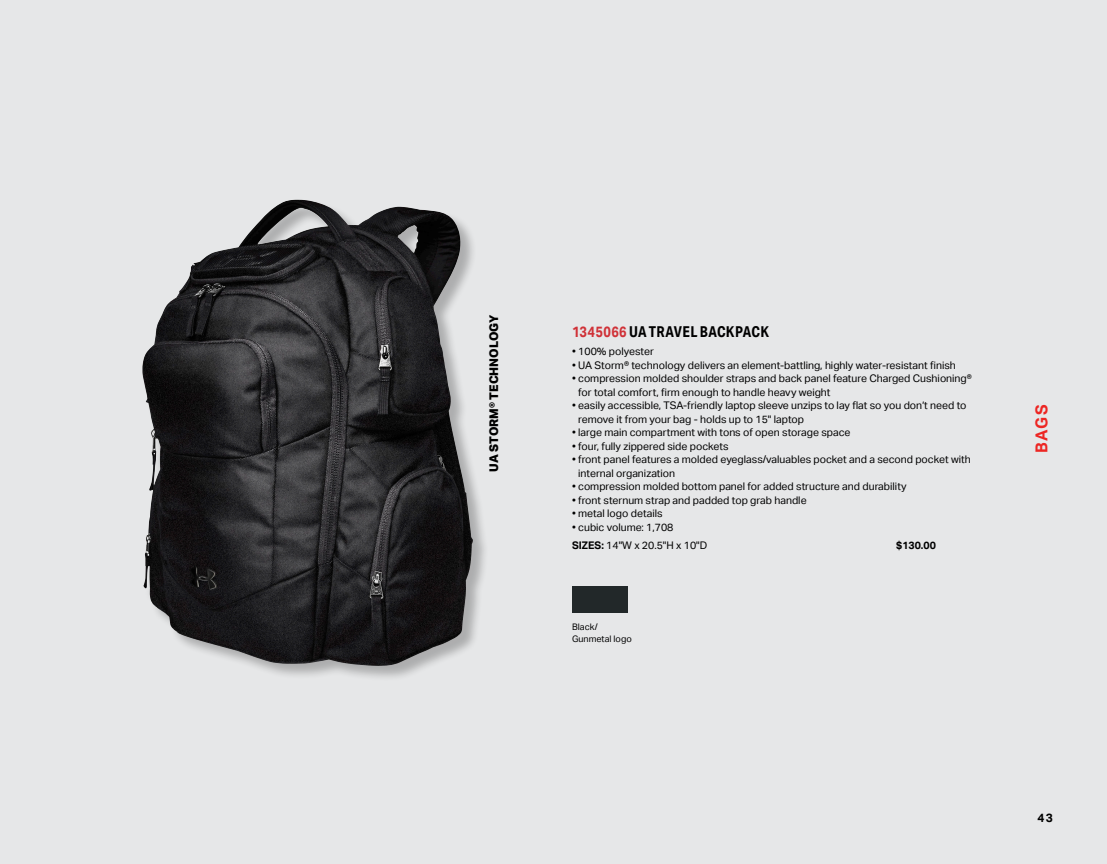
<style>
.page{position:relative;width:1107px;height:864px;background:#e6e7e8}
.page>*{position:absolute;margin:0;border:0;box-sizing:border-box;transform-origin:0 0}
.t1{font:700 16.5px "ARMOUR";color:#ed2623}
.t2{font:700 15px "ARMOUR Cd";letter-spacing:.025em;color:#000}
.t3{font:800 12px "ARMOUR";color:#000}
.t4{font:700 12px "ARMOUR";color:#000}
.t5{font:10.5px/13.5px "ARMOUR";color:#000}
.t6{font:700 10.5px "ARMOUR";color:#000}
.t7{font:9px/12px "ARMOUR";color:#000}
.s1{color:#d03238}
.s2{font-weight:700}
</style>
<div class="page">
<div style="left:143px;top:200px;width:347px;height:482px;background:#000;opacity:.25"></div>
<img style="left:142px;top:203px;width:331px;height:463px">
<div style="left:572px;top:586px;width:55px;height:27px;background:#222829"></div>
<p class="t3" style="left:486px;top:472px;width:158px;rotate:-90deg">UA STORM® TECHNOLOGY</p>
<h2 class="t2" style="left:572px;top:323px;width:198px"><span class="s1">1345066</span> UA TRAVEL BACKPACK</h2>
<p class="t5" style="left:572px;top:345px;width:83px">• 100% polyester</p>
<p class="t5" style="left:572px;top:358px;width:385px">• UA Storm® technology delivers an element-battling, highly water-resistant finish</p>
<p class="t5" style="left:578px;top:372px;width:395px;text-indent:-6px">• compression molded shoulder straps and back panel feature Charged Cushioning® for total comfort, firm enough to handle heavy weight</p>
<p class="t5" style="left:578px;top:399px;width:390px;text-indent:-6px">• easily accessible, TSA-friendly laptop sleeve unzips to lay flat so you don‘t need to remove it from your bag - holds up to 15" laptop</p>
<p class="t5" style="left:572px;top:426px;width:280px">• large main compartment with tons of open storage space</p>
<p class="t5" style="left:572px;top:439px;width:158px">• four, fully zippered side pockets</p>
<p class="t5" style="left:578px;top:453px;width:394px;text-indent:-6px">• front panel features a molded eyeglass/valuables pocket and a second pocket with internal organization</p>
<p class="t5" style="left:572px;top:480px;width:336px">• compression molded bottom panel for added structure and durability</p>
<p class="t5" style="left:572px;top:493px;width:236px">• front sternum strap and padded top grab handle</p>
<p class="t5" style="left:572px;top:507px;width:92px">• metal logo details</p>
<p class="t5" style="left:572px;top:518px;width:137px;line-height:18px">• cubic volume: 1,708<br><span class="s2">SIZES:</span> 14"W x 20.5"H x 10"D</p>
<p class="t6" style="left:896px;top:539px;width:41px">$130.00</p>
<p class="t7" style="left:572px;top:621px;width:61px">Black/<br>Gunmetal logo</p>
<h1 class="t1" style="left:1032px;top:453px;width:50px;rotate:-90deg">BAGS</h1>
<p class="t4" style="left:1038px;top:811px;width:17px">43</p>
</div>
